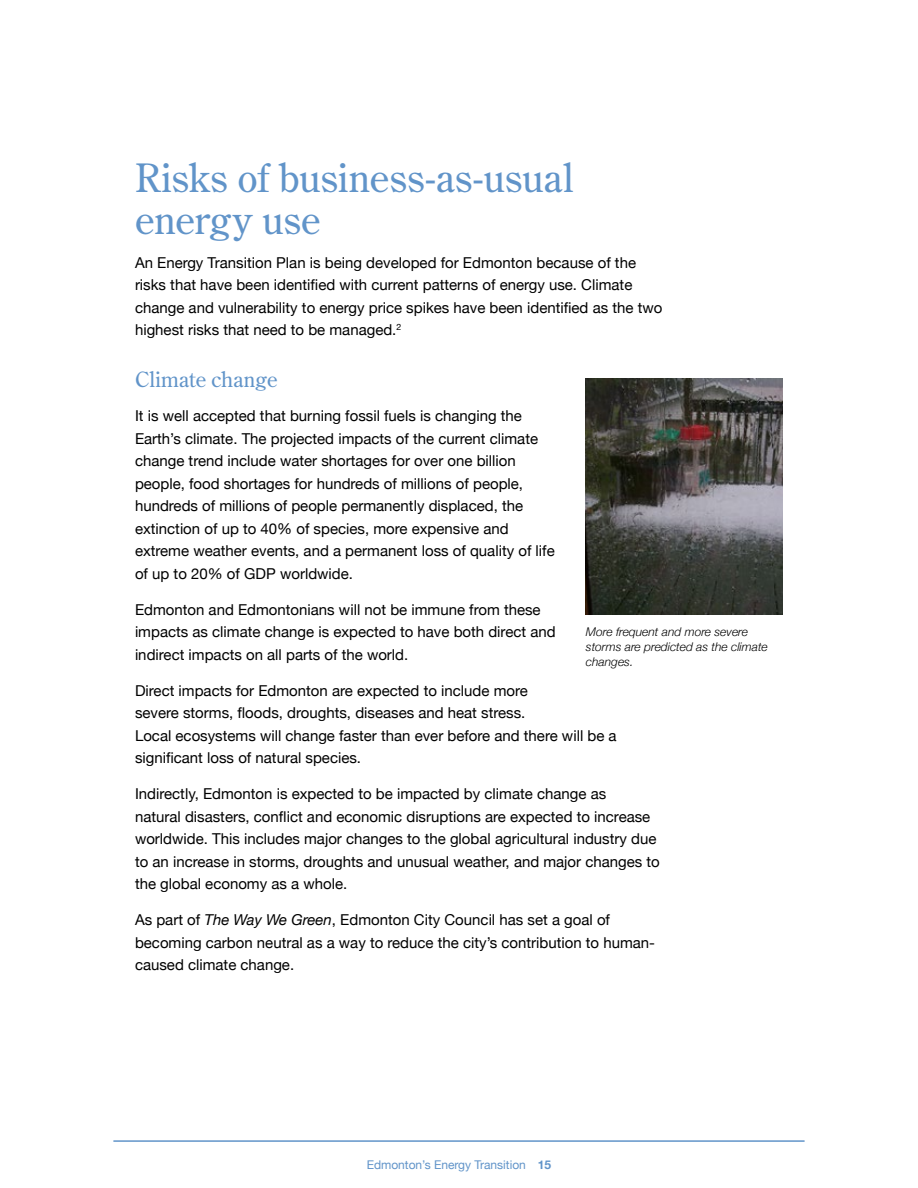
<style>
.page{position:relative;width:918px;height:1188px;background:#fff}
.page>*{position:absolute;margin:0;border:0;box-sizing:border-box;transform-origin:0 0}
.t1{font:39px/42px "Century Old Style Std";letter-spacing:-.005em;color:#6194c9}
.t2{font:21px "Century Old Style Std";letter-spacing:.005em;color:#6194c9}
.t3{font:15px/22.5px "Helvetica Neue";color:#000}
.t4{font:italic 300 12px/15px "Helvetica Neue";color:#000}
.t5{font:12px "Helvetica Neue";color:#6194c9}
.s1{font-style:italic}
.s2{font-weight:700}
</style>
<div class="page">
<hr style="left:113px;top:1140px;width:692px;height:2px;background:#6194c9">
<img style="left:586px;top:378px;width:197px;height:236px">
<h1 class="t1" style="left:135px;top:156px;width:440px">Risks of business-as-usual energy use</h1>
<p class="t3" style="left:135px;top:250px;width:529px">An Energy Transition Plan is being developed for Edmonton because of the risks that have been identified with current patterns of energy use. Climate change and vulnerability to energy price spikes have been identified as the two highest risks that need to be managed.<sup>2</sup></p>
<h2 class="t2" style="left:135px;top:366px;width:144px">Climate change</h2>
<p class="t3" style="left:135px;top:403px;width:421px">It is well accepted that burning fossil fuels is changing the Earth’s climate. The projected impacts of the current climate change trend include water shortages for over one billion people, food shortages for hundreds of millions of people, hundreds of millions of people permanently displaced, the extinction of up to 40% of species, more expensive and extreme weather events, and a permanent loss of quality of life of up to 20% of GDP worldwide.</p>
<p class="t3" style="left:135px;top:597px;width:422px">Edmonton and Edmontonians will not be immune from these impacts as climate change is expected to have both direct and indirect impacts on all parts of the world.</p>
<p class="t3" style="left:135px;top:678px;width:483px">Direct impacts for Edmonton are expected to include more<br>severe storms, floods, droughts, diseases and heat stress.<br>Local ecosystems will change faster than ever before and there will be a significant loss of natural species.</p>
<p class="t3" style="left:135px;top:781px;width:526px">Indirectly, Edmonton is expected to be impacted by climate change as<br>natural disasters, conflict and economic disruptions are expected to increase worldwide. This includes major changes to the global agricultural industry due to an increase in storms, droughts and unusual weather, and major changes to the global economy as a whole.</p>
<p class="t3" style="left:135px;top:907px;width:522px">As part of <span class="s1">The Way We Green</span>, Edmonton City Council has set a goal of becoming carbon neutral as a way to reduce the city’s contribution to human&shy;caused climate change.</p>
<p class="t4" style="left:586px;top:623px;width:183px">More frequent and more severe storms are predicted as the climate changes.</p>
<p class="t5" style="left:367px;top:1155px;width:186px">Edmonton’s Energy Transition <span class="s2">15</span></p>
</div>
